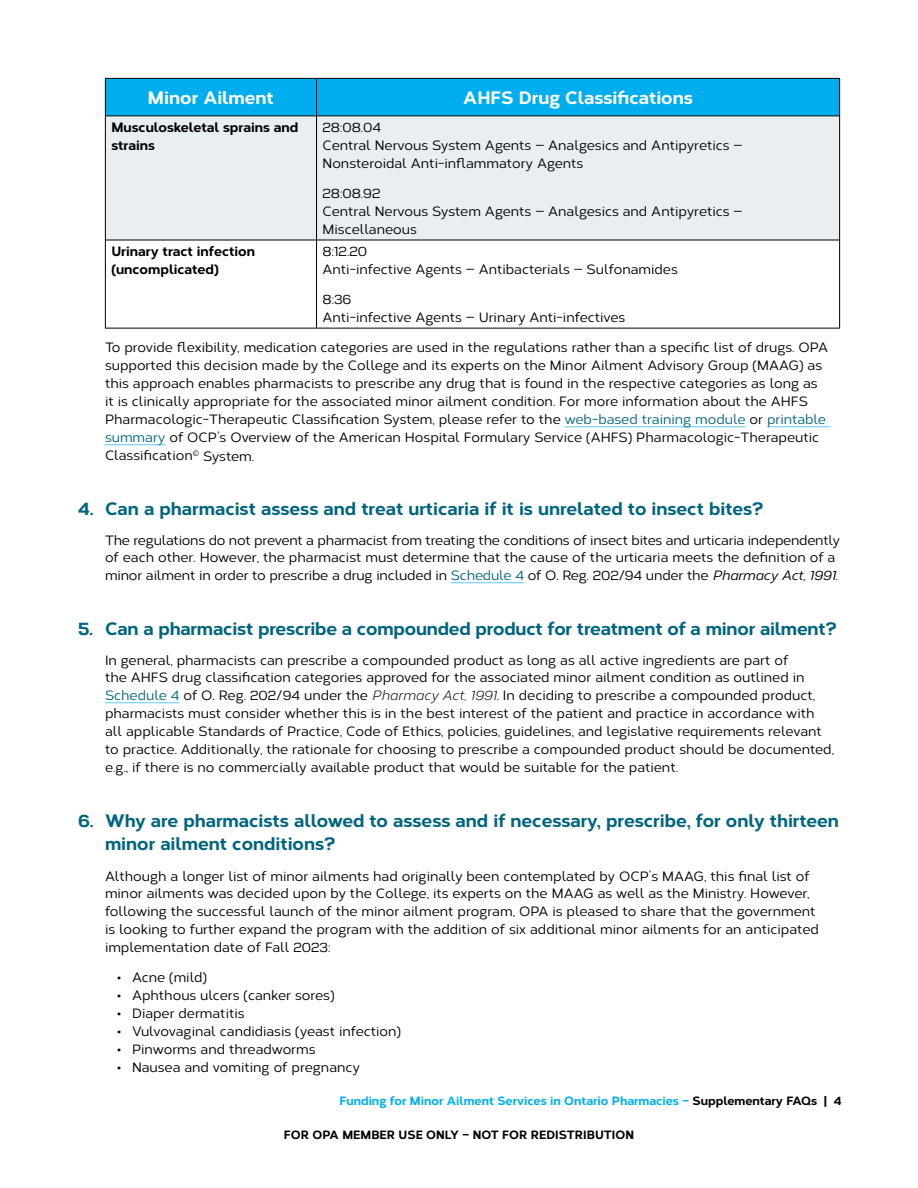
<style>
.page{position:relative;width:918px;height:1188px;background:#fff}
.page>*{position:absolute;margin:0;border:0;box-sizing:border-box;transform-origin:0 0}
.t1{font:800 18px/24px "Corbert";color:#006580}
.t2{font:800 18px "Corbert";color:#fff}
.t3{font:500 13.5px/18px "Corbert";color:#000}
.t4{font:800 13.5px/18px "Corbert";color:#000}
.t5{font:800 12px "Corbert";color:#00aeef}
.t6{font:800 12px "Corbert";color:#000}
.s1{color:#006580}
.s2{font-style:italic}
.s3{font-weight:400;font-style:italic}
.s4{color:#000}
</style>
<div class="page">
<hr style="left:565px;top:426px;width:181px;height:1px;background:#6dcff6">
<hr style="left:767px;top:426px;width:63px;height:1px;background:#6dcff6">
<hr style="left:105px;top:444px;width:60px;height:1px;background:#6dcff6">
<hr style="left:451px;top:582px;width:73px;height:1px;background:#6dcff6">
<hr style="left:105px;top:702px;width:74px;height:1px;background:#6dcff6">
<div style="left:106px;top:79px;width:733px;height:37px;background:#00aeef"></div>
<div style="left:106px;top:117px;width:733px;height:123px;background:#e9eef2"></div>
<hr style="left:105px;top:78px;width:212px;height:1px;background:#000">
<hr style="left:105px;top:79px;width:1px;height:37px;background:#000">
<hr style="left:317px;top:78px;width:523px;height:1px;background:#000">
<hr style="left:839px;top:79px;width:1px;height:37px;background:#000">
<hr style="left:316px;top:79px;width:1px;height:37px;background:#000">
<hr style="left:106px;top:116px;width:211px;height:1px;background:#000">
<hr style="left:317px;top:116px;width:522px;height:1px;background:#000">
<hr style="left:105px;top:116px;width:1px;height:124px;background:#000">
<hr style="left:839px;top:116px;width:1px;height:124px;background:#000">
<hr style="left:105px;top:240px;width:1px;height:88px;background:#000">
<hr style="left:839px;top:240px;width:1px;height:88px;background:#000">
<hr style="left:105px;top:328px;width:212px;height:1px;background:#000">
<hr style="left:317px;top:328px;width:523px;height:1px;background:#000">
<hr style="left:316px;top:116px;width:1px;height:124px;background:#000">
<hr style="left:106px;top:240px;width:211px;height:1px;background:#000">
<hr style="left:317px;top:240px;width:522px;height:1px;background:#000">
<hr style="left:316px;top:240px;width:1px;height:88px;background:#000">
<h1 class="t2" style="left:148px;top:83px;width:127px">Minor Ailment</h1>
<h1 class="t2" style="left:463px;top:83px;width:231px">AHFS Drug Classifications</h1>
<p class="t4" style="left:111px;top:117px;width:188px">Musculoskeletal sprains and strains</p>
<p class="t3" style="left:323px;top:117px;width:422px">28:08.04<br>Central Nervous System Agents — Analgesics and Antipyretics —<br>Nonsteroidal Anti-inflammatory Agents</p>
<p class="t3" style="left:323px;top:183px;width:422px">28:08.92<br>Central Nervous System Agents — Analgesics and Antipyretics —<br>Miscellaneous</p>
<p class="t4" style="left:111px;top:241px;width:145px">Urinary tract infection (uncomplicated)</p>
<p class="t3" style="left:323px;top:242px;width:357px">8:12.20<br>Anti-infective Agents — Antibacterials — Sulfonamides</p>
<p class="t3" style="left:323px;top:290px;width:304px">8:36<br>Anti-infective Agents — Urinary Anti-infectives</p>
<p class="t3" style="left:105px;top:338px;width:725px">To provide flexibility, medication categories are used in the regulations rather than a specific list of drugs. OPA supported this decision made by the College and its experts on the Minor Ailment Advisory Group (MAAG) as this approach enables pharmacists to prescribe any drug that is found in the respective categories as long as it is clinically appropriate for the associated minor ailment condition. For more information about the AHFS Pharmacologic-Therapeutic Classification System, please refer to the <span class="s1">web-based training module</span> or <span class="s1">printable summary</span> of OCP’s Overview of the American Hospital Formulary Service (AHFS) Pharmacologic-Therapeutic Classification<sup>©</sup> System.</p>
<h1 class="t1" style="left:78px;top:495px;width:687px">4. Can a pharmacist assess and treat urticaria if it is unrelated to insect bites?</h1>
<p class="t3" style="left:105px;top:530px;width:736px">The regulations do not prevent a pharmacist from treating the conditions of insect bites and urticaria independently of each other. However, the pharmacist must determine that the cause of the urticaria meets the definition of a minor ailment in order to prescribe a drug included in <span class="s1">Schedule 4</span> of O. Reg. 202/94 under the <span class="s2">Pharmacy Act, 1991</span>.</p>
<h1 class="t1" style="left:78px;top:615px;width:760px">5. Can a pharmacist prescribe a compounded product for treatment of a minor ailment?</h1>
<p class="t3" style="left:105px;top:650px;width:731px">In general, pharmacists can prescribe a compounded product as long as all active ingredients are part of<br>the AHFS drug classification categories approved for the associated minor ailment condition as outlined in <span class="s1">Schedule 4</span> of O. Reg. 202/94 under the <span class="s3">Pharmacy Act, 1991</span>. In deciding to prescribe a compounded product, pharmacists must consider whether this is in the best interest of the patient and practice in accordance with all applicable Standards of Practice, Code of Ethics, policies, guidelines, and legislative requirements relevant to practice. Additionally, the rationale for choosing to prescribe a compounded product should be documented, e.g., if there is no commercially available product that would be suitable for the patient.</p>
<h1 class="t1" style="left:105px;top:807px;width:735px;text-indent:-27px">6. Why are pharmacists allowed to assess and if necessary, prescribe, for only thirteen minor ailment conditions?</h1>
<p class="t3" style="left:105px;top:866px;width:715px">Although a longer list of minor ailments had originally been contemplated by OCP’s MAAG, this final list of minor ailments was decided upon by the College, its experts on the MAAG as well as the Ministry. However, following the successful launch of the minor ailment program, OPA is pleased to share that the government is looking to further expand the program with the addition of six additional minor ailments for an anticipated implementation date of Fall 2023:</p>
<p class="t3" style="left:117px;top:968px;width:91px">• Acne (mild)</p>
<p class="t3" style="left:117px;top:986px;width:219px">• Aphthous ulcers (canker sores)</p>
<p class="t3" style="left:117px;top:1004px;width:129px">• Diaper dermatitis</p>
<p class="t3" style="left:117px;top:1022px;width:286px">• Vulvovaginal candidiasis (yeast infection)</p>
<p class="t3" style="left:117px;top:1040px;width:200px">• Pinworms and threadworms</p>
<p class="t3" style="left:117px;top:1058px;width:245px">• Nausea and vomiting of pregnancy</p>
<p class="t5" style="left:339px;top:1091px;width:504px">Funding for Minor Ailment Services in Ontario Pharmacies – <span class="s4">Supplementary FAQs | 4</span></p>
<p class="t6" style="left:284px;top:1125px;width:352px">FOR OPA MEMBER USE ONLY – NOT FOR REDISTRIBUTION</p>
</div>
